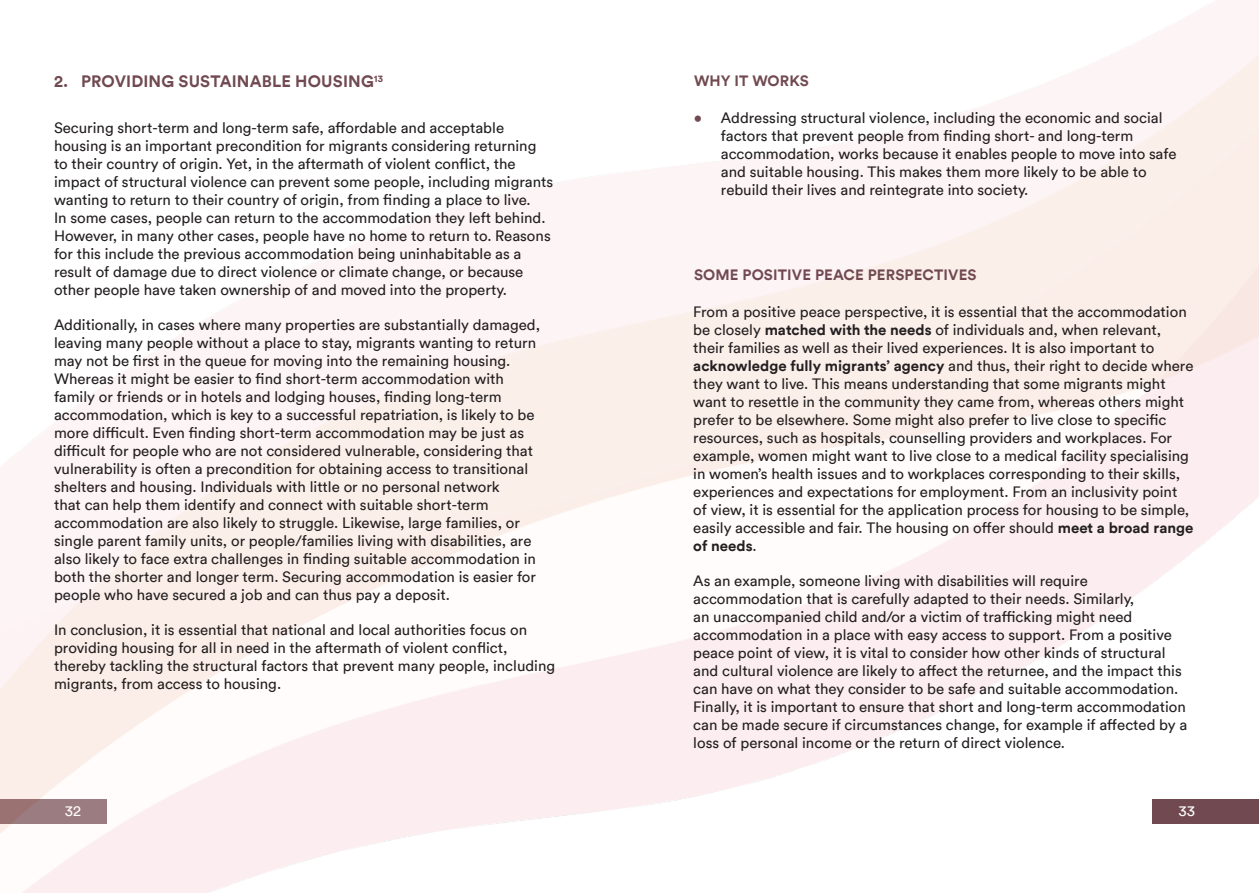
<style>
.page{position:relative;width:1259px;height:893px;background:#fff}
.page>*{position:absolute;margin:0;border:0;box-sizing:border-box;transform-origin:0 0}
.t1{font:700 16.5px "Circular";letter-spacing:.01em;color:#714951}
.t2{font:15px/18px "Circular";color:#231f20}
.STORY_heading{font:700 15px "Circular";letter-spacing:.01em;color:#714951}
.t3{font:15px "Circular";color:#fff}
.s1{color:#714951}
.s2{font-weight:700}
</style>
<div class="page">
<img style="left:0;top:0;width:1259px;height:893px">
<p class="t1" style="left:54px;top:71px;width:330px">2. PROVIDING SUSTAINABLE HOUSING<sup>13</sup></p>
<p class="t2" style="left:54px;top:118px;width:501px">Securing short-term and long-term safe, affordable and acceptable housing is an important precondition for migrants considering returning to their country of origin. Yet, in the aftermath of violent conflict, the impact of structural violence can prevent some people, including migrants wanting to return to their country of origin, from finding a place to live.<br>In some cases, people can return to the accommodation they left behind.<br>However, in many other cases, people have no home to return to. Reasons for this include the previous accommodation being uninhabitable as a result of damage due to direct violence or climate change, or because other people have taken ownership of and moved into the property.</p>
<p class="t2" style="left:54px;top:315px;width:488px">Additionally, in cases where many properties are substantially damaged, leaving many people without a place to stay, migrants wanting to return may not be first in the queue for moving into the remaining housing.<br>Whereas it might be easier to find short-term accommodation with family or friends or in hotels and lodging houses, finding long-term accommodation, which is key to a successful repatriation, is likely to be more difficult. Even finding short-term accommodation may be just as difficult for people who are not considered vulnerable, considering that vulnerability is often a precondition for obtaining access to transitional shelters and housing. Individuals with little or no personal network<br>that can help them identify and connect with suitable short-term accommodation are also likely to struggle. Likewise, large families, or single parent family units, or people/families living with disabilities, are also likely to face extra challenges in finding suitable accommodation in both the shorter and longer term. Securing accommodation is easier for people who have secured a job and can thus pay a deposit.</p>
<p class="t2" style="left:54px;top:620px;width:502px">In conclusion, it is essential that national and local authorities focus on providing housing for all in need in the aftermath of violent conflict, thereby tackling the structural factors that prevent many people, including migrants, from access to housing.</p>
<p class="STORY_heading" style="left:694px;top:71px;width:116px">WHY IT WORKS</p>
<p class="t2" style="left:721px;top:108px;width:457px;text-indent:-27px"><span class="s1">•</span> Addressing structural violence, including the economic and social factors that prevent people from finding short- and long-term accommodation, works because it enables people to move into safe and suitable housing. This makes them more likely to be able to rebuild their lives and reintegrate into society.</p>
<p class="STORY_heading" style="left:694px;top:265px;width:284px">SOME POSITIVE PEACE PERSPECTIVES</p>
<p class="t2" style="left:693px;top:302px;width:502px">From a positive peace perspective, it is essential that the accommodation be closely <span class="s2">matched with the needs</span> of individuals and, when relevant, their families as well as their lived experiences. It is also important to <span class="s2">acknowledge fully migrants’ agency</span> and thus, their right to decide where they want to live. This means understanding that some migrants might want to resettle in the community they came from, whereas others might prefer to be elsewhere. Some might also prefer to live close to specific resources, such as hospitals, counselling providers and workplaces. For example, women might want to live close to a medical facility specialising in women’s health issues and to workplaces corresponding to their skills, experiences and expectations for employment. From an inclusivity point of view, it is essential for the application process for housing to be simple, easily accessible and fair. The housing on offer should <span class="s2">meet a broad range of needs</span>.</p>
<p class="t2" style="left:693px;top:571px;width:495px">As an example, someone living with disabilities will require accommodation that is carefully adapted to their needs. Similarly,<br>an unaccompanied child and/or a victim of trafficking might need accommodation in a place with easy access to support. From a positive peace point of view, it is vital to consider how other kinds of structural and cultural violence are likely to affect the returnee, and the impact this can have on what they consider to be safe and suitable accommodation.<br>Finally, it is important to ensure that short and long-term accommodation can be made secure if circumstances change, for example if affected by a loss of personal income or the return of direct violence.</p>
<p class="t3" style="left:65px;top:801px;width:18px">32</p>
<p class="t3" style="left:1178px;top:801px;width:18px">33</p>
</div>
